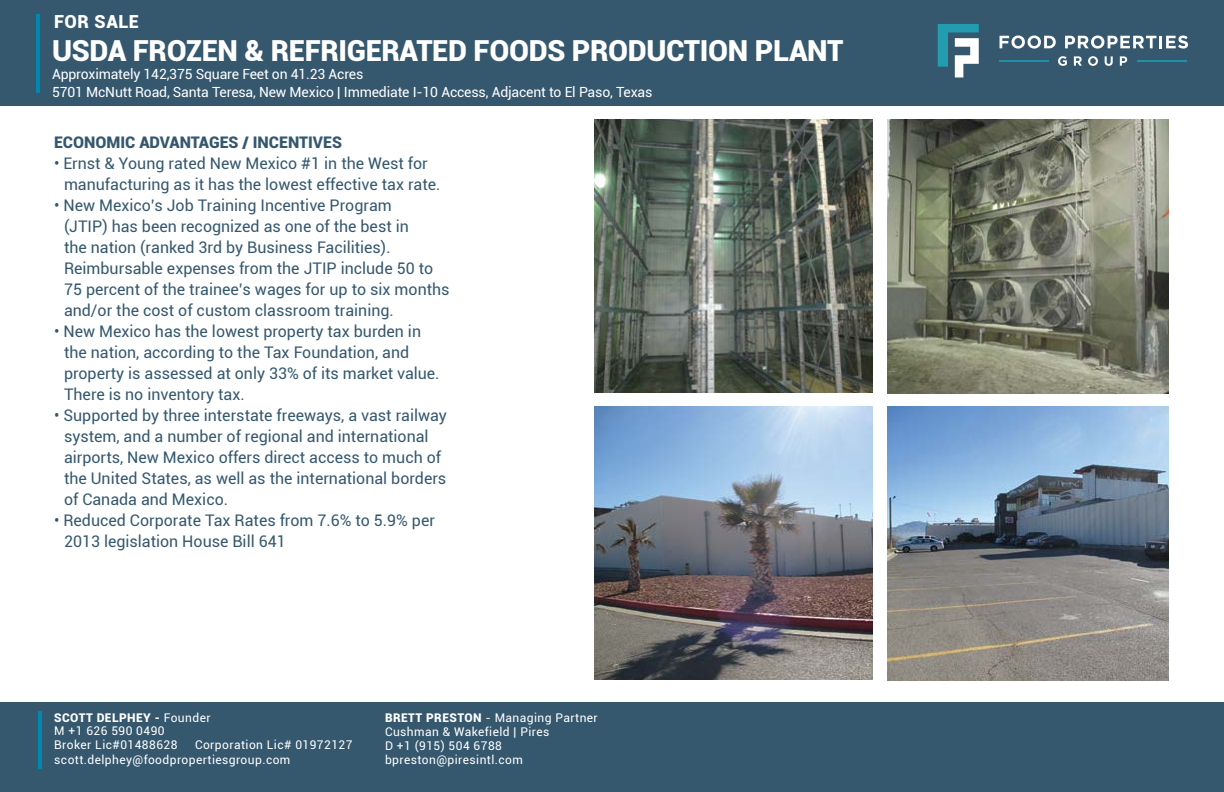
<style>
.page{position:relative;width:1224px;height:792px;background:#fff}
.page>*{position:absolute;margin:0;border:0;box-sizing:border-box;transform-origin:0 0}
.t1{font:900 29px "Roboto";letter-spacing:-.01em;color:#fff}
.t2{font:900 18px "Roboto";letter-spacing:.03em;color:#fff}
.t3{font:16px/21px "Roboto";color:#35586e}
.t4{font:900 16px "Roboto";color:#35586e}
.t5{font:14px/18px "Roboto";letter-spacing:-.01em;color:#fff}
.t6{font:12px/14px "Roboto";letter-spacing:.035em;color:#fff}
.s1{font-weight:900}
</style>
<div class="page">
<div style="left:0;top:0;width:1224px;height:106px;background:#35586e"></div>
<hr style="left:36px;top:14px;width:4px;height:79px;background:#0087b2">
<svg style="left:938px;top:24px;width:41px;height:53px"></svg>
<svg style="left:1000px;top:36px;width:56px;height:13px"></svg>
<svg style="left:1065px;top:36px;width:123px;height:13px"></svg>
<svg style="left:1058px;top:56px;width:9px;height:10px"></svg>
<svg style="left:1074px;top:56px;width:8px;height:10px"></svg>
<svg style="left:1088px;top:56px;width:10px;height:10px"></svg>
<svg style="left:1105px;top:56px;width:8px;height:10px"></svg>
<svg style="left:1120px;top:56px;width:7px;height:10px"></svg>
<hr style="left:999px;top:60px;width:49px;height:1px;background:#1f91ad">
<hr style="left:1138px;top:60px;width:49px;height:1px;background:#1f91ad">
<div style="left:0;top:702px;width:1224px;height:90px;background:#35586e"></div>
<hr style="left:38px;top:711px;width:3px;height:57px;background:#0087b2">
<img style="left:594px;top:119px;width:279px;height:274px">
<img style="left:594px;top:406px;width:279px;height:274px">
<img style="left:887px;top:119px;width:282px;height:274px">
<img style="left:887px;top:406px;width:282px;height:274px">
<p class="t2" style="left:54px;top:9px;width:87px">FOR SALE</p>
<h1 class="t1" style="left:52px;top:30px;width:793px">USDA FROZEN &amp; REFRIGERATED FOODS PRODUCTION PLANT</h1>
<p class="t5" style="left:52px;top:64px;width:602px">Approximately 142,375 Square Feet on 41.23 Acres<br>5701 McNutt Road, Santa Teresa, New Mexico | Immediate I-10 Access, Adjacent to El Paso, Texas</p>
<p class="t4" style="left:54px;top:131px;width:289px">ECONOMIC ADVANTAGES / INCENTIVES</p>
<p class="t3" style="left:64px;top:152px;width:378px;text-indent:-10px">• Ernst &amp; Young rated New Mexico #1 in the West for manufacturing as it has the lowest effective tax rate.</p>
<p class="t3" style="left:64px;top:194px;width:387px;text-indent:-10px">• New Mexico’s Job Training Incentive Program<br>(JTIP) has been recognized as one of the best in<br>the nation (ranked 3rd by Business Facilities).<br>Reimbursable expenses from the JTIP include 50 to 75 percent of the trainee’s wages for up to six months and/or the cost of custom classroom training.</p>
<p class="t3" style="left:64px;top:320px;width:377px;text-indent:-10px">• New Mexico has the lowest property tax burden in the nation, according to the Tax Foundation, and property is assessed at only 33% of its market value.<br>There is no inventory tax.</p>
<p class="t3" style="left:64px;top:404px;width:384px;text-indent:-10px">• Supported by three interstate freeways, a vast railway system, and a number of regional and international airports, New Mexico offers direct access to much of the United States, as well as the international borders of Canada and Mexico.</p>
<p class="t3" style="left:64px;top:509px;width:372px;text-indent:-10px">• Reduced Corporate Tax Rates from 7.6% to 5.9% per<br>2013 legislation House Bill 641</p>
<p class="t6" style="left:54px;top:711px;width:158px;line-height:13.5px"><span class="s1">SCOTT DELPHEY -</span> Founder<br>M +1 626 590 0490<br>Broker Lic#01488628</p>
<p class="t6" style="left:54px;top:737px;width:300px;line-height:15px;text-indent:141px">Corporation Lic# 01972127 scott.delphey@foodpropertiesgroup.com</p>
<p class="t6" style="left:385px;top:710px;width:214px"><span class="s1">BRETT PRESTON</span> - Managing Partner<br>Cushman &amp; Wakefield | Pires<br>D +1 (915) 504 6788 bpreston@piresintl.com</p>
</div>
